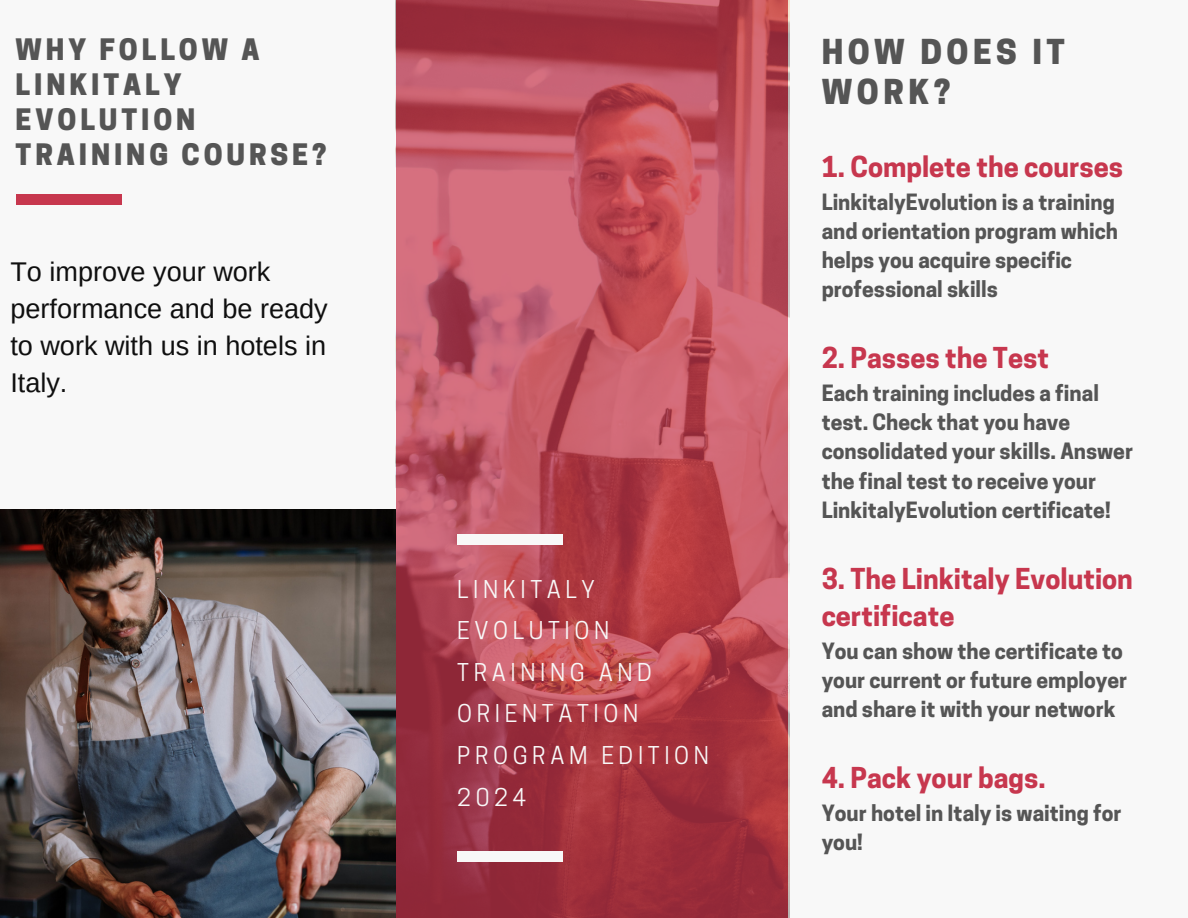
<style>
.page{position:relative;width:1188px;height:918px;background:#f8f8f8}
.page>*{position:absolute;margin:0;border:0;box-sizing:border-box;transform-origin:0 0}
.t1{font:800 32.25px/40.5px "Cooper Hewitt";letter-spacing:.14em;color:#555}
.t2{font:800 27.75px/34.8px "Cooper Hewitt";letter-spacing:.14em;color:#555}
.t3{font:700 27px/37.2px "Cooper Hewitt";color:#c7374e}
.t4{font:27px/37.2px "Arimo";color:#0f0f0f}
.t5{font:23.1px/41.7px "Cooper Hewitt";letter-spacing:.2em;color:#f8f8f8}
.t6{font:700 21px/29.2px "Cooper Hewitt";color:#555}
</style>
<div class="page">
<img style="left:396px;top:0;width:394px;height:918px">
<div style="left:16px;top:194px;width:105px;height:10px;background:#c7374e"></div>
<div style="left:457px;top:535px;width:106px;height:10px;background:#f8f8f8"></div>
<div style="left:457px;top:852px;width:106px;height:10px;background:#f8f8f8"></div>
<img style="left:0;top:509px;width:395px;height:409px">
<p class="t2" style="left:16px;top:36px;width:312px">WHY FOLLOW A<br>LINKITALY<br>EVOLUTION<br>TRAINING COURSE?</p>
<p class="t4" style="left:10px;top:253px;width:319px">To improve your work performance and be ready to work with us in hotels in<br>Italy.</p>
<p class="t5" style="left:457px;top:571px;width:253px">LINKITALY<br>EVOLUTION<br>TRAINING AND<br>ORIENTATION<br>PROGRAM EDITION<br>2024</p>
<p class="t1" style="left:822px;top:35px;width:245px">HOW DOES IT<br>WORK?</p>
<p class="t3" style="left:822px;top:152px;width:303px">1. Complete the courses</p>
<p class="t6" style="left:822px;top:190px;width:298px">LinkitalyEvolution is a training and orientation program which helps you acquire specific professional skills</p>
<p class="t3" style="left:822px;top:343px;width:229px">2. Passes the Test</p>
<p class="t6" style="left:822px;top:381px;width:313px">Each training includes a final test. Check that you have consolidated your skills. Answer the final test to receive your<br>LinkitalyEvolution certificate!</p>
<p class="t3" style="left:822px;top:563px;width:313px">3. The Linkitaly Evolution certificate</p>
<p class="t6" style="left:822px;top:639px;width:307px">You can show the certificate to your current or future employer and share it with your network</p>
<p class="t3" style="left:822px;top:763px;width:225px">4. Pack your bags.</p>
<p class="t6" style="left:822px;top:801px;width:301px">Your hotel in Italy is waiting for you!</p>
</div>
